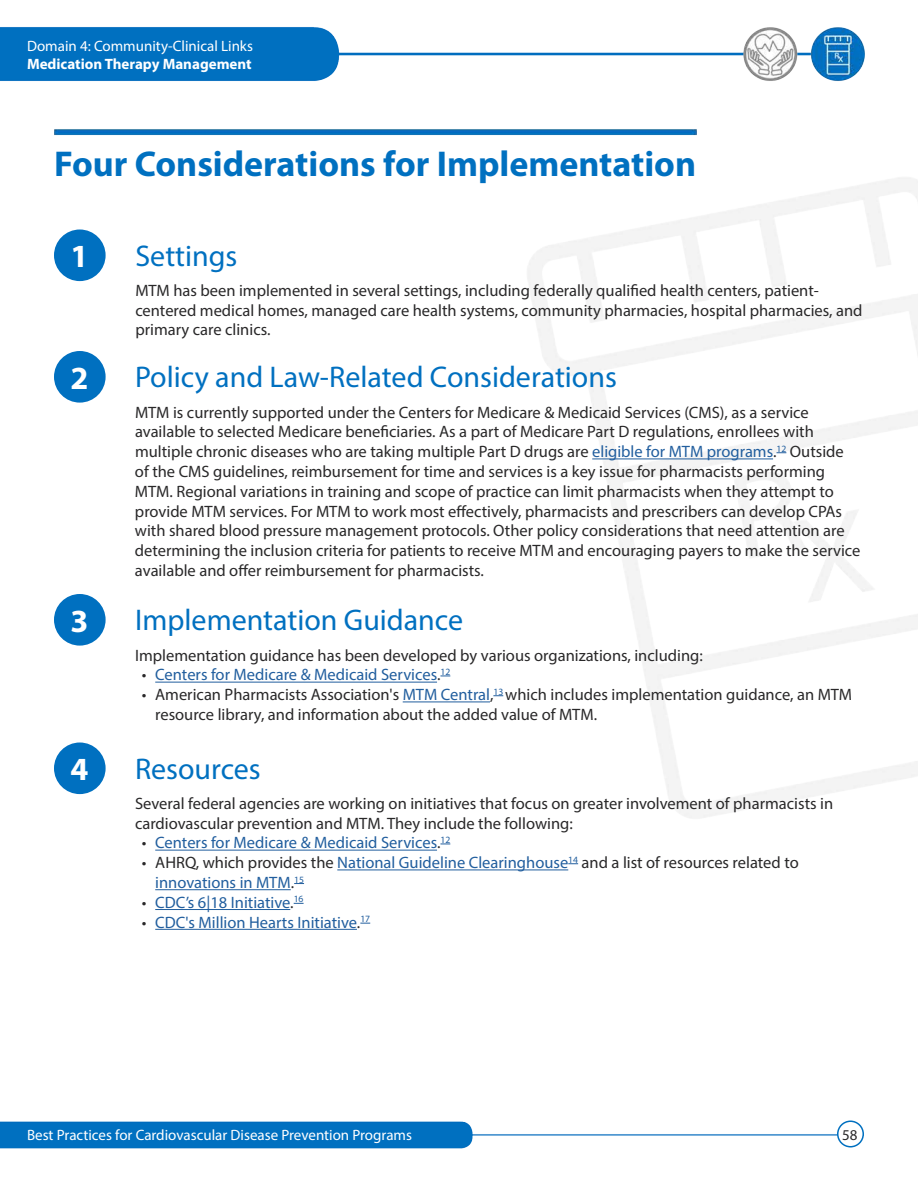
<style>
.page{position:relative;width:918px;height:1188px;background:#fff}
.page>*{position:absolute;margin:0;border:0;box-sizing:border-box;transform-origin:0 0}
.t1{font:700 36px "Myriad Pro";color:#0070c0}
.t2{font:700 32.4px "Myriad Pro";color:#fff}
.t3{font:30px "Myriad Pro";color:#0070c0}
.t4{font:16.5px/19.8px "Myriad Pro";color:#292829}
.t5{font:16.5px "Myriad Pro";color:#215e9e}
.t6{font:15px "Myriad Pro";color:#fff}
.t7{font:700 15px "Myriad Pro";color:#fff}
.t8{font:15px "Myriad Pro";color:#292829}
.s1{color:#215e9e}
.s2{color:#292829}
</style>
<div class="page">
<img style="left:0;top:27px;width:918px;height:1122px">
<hr style="left:592px;top:459px;width:181px;height:1px;background:#215e9e">
<hr style="left:155px;top:682px;width:282px;height:1px;background:#215e9e">
<hr style="left:403px;top:702px;width:87px;height:1px;background:#215e9e">
<hr style="left:155px;top:850px;width:282px;height:1px;background:#215e9e">
<hr style="left:337px;top:870px;width:231px;height:1px;background:#215e9e">
<hr style="left:155px;top:889px;width:136px;height:1px;background:#215e9e">
<hr style="left:155px;top:909px;width:135px;height:1px;background:#215e9e">
<hr style="left:155px;top:929px;width:202px;height:1px;background:#215e9e">
<div style="left:54px;top:230px;width:52px;height:51px;background:#0070c0;border-radius:50%"></div>
<div style="left:54px;top:594px;width:52px;height:52px;background:#0070c0;border-radius:50%"></div>
<div style="left:54px;top:742px;width:52px;height:52px;background:#0070c0;border-radius:50%"></div>
<div style="left:54px;top:351px;width:52px;height:52px;background:#0070c0;border-radius:50%"></div>
<p class="t6" style="left:27px;top:36px;width:227px">Domain 4: Community-Clinical Links</p>
<p class="t7" style="left:27px;top:55px;width:226px">Medication Therapy Management</p>
<h2 class="t1" style="left:54px;top:143px;width:644px">Four Considerations for Implementation</h2>
<p class="t2" style="left:71px;top:238px;width:19px">1</p>
<p class="t3" style="left:135px;top:237px;width:104px">Settings</p>
<p class="t4" style="left:135px;top:280px;width:729px">MTM has been implemented in several settings, including federally qualified health centers, patient&shy;centered medical homes, managed care health systems, community pharmacies, hospital pharmacies, and primary care clinics.</p>
<p class="t2" style="left:71px;top:360px;width:19px">2</p>
<p class="t3" style="left:135px;top:359px;width:483px">Policy and Law-Related Considerations</p>
<p class="t4" style="left:135px;top:402px;width:727px">MTM is currently supported under the Centers for Medicare &amp; Medicaid Services (CMS), as a service available to selected Medicare beneficiaries. As a part of Medicare Part D regulations, enrollees with multiple chronic diseases who are taking multiple Part D drugs are <span class="s1">eligible for MTM programs</span>.<sup>12</sup> Outside of the CMS guidelines, reimbursement for time and services is a key issue for pharmacists performing MTM. Regional variations in training and scope of practice can limit pharmacists when they attempt to provide MTM services. For MTM to work most effectively, pharmacists and prescribers can develop CPAs with shared blood pressure management protocols. Other policy considerations that need attention are determining the inclusion criteria for patients to receive MTM and encouraging payers to make the service available and offer reimbursement for pharmacists.</p>
<p class="t2" style="left:71px;top:603px;width:19px">3</p>
<p class="t3" style="left:135px;top:601px;width:330px">Implementation Guidance</p>
<p class="t4" style="left:135px;top:645px;width:569px">Implementation guidance has been developed by various organizations, including:</p>
<p class="t5" style="left:142px;top:665px;width:310px"><span class="s2">•</span> Centers for Medicare &amp; Medicaid Services<span class="s2">.</span><sup>12</sup></p>
<p class="t4" style="left:155px;top:685px;width:699px;text-indent:-13px">• American Pharmacists Association's <span class="s1">MTM Central</span>,<sup>13</sup> which includes implementation guidance, an MTM resource library, and information about the added value of MTM.</p>
<p class="t2" style="left:71px;top:751px;width:19px">4</p>
<p class="t3" style="left:135px;top:750px;width:127px">Resources</p>
<p class="t4" style="left:135px;top:793px;width:700px">Several federal agencies are working on initiatives that focus on greater involvement of pharmacists in cardiovascular prevention and MTM. They include the following:</p>
<p class="t5" style="left:142px;top:833px;width:310px"><span class="s2">•</span> Centers for Medicare &amp; Medicaid Services<span class="s2">.</span><sup>12</sup></p>
<p class="t4" style="left:155px;top:853px;width:645px;text-indent:-13px">• AHRQ, which provides the <span class="s1">National Guideline Clearinghouse</span><sup>14</sup> and a list of resources related to <span class="s1">innovations in MTM</span>.<sup>15</sup></p>
<p class="t5" style="left:142px;top:892px;width:163px"><span class="s2">•</span> CDC’s 6|18 Initiative<span class="s2">.</span><sup>16</sup></p>
<p class="t5" style="left:142px;top:912px;width:230px"><span class="s2">•</span> CDC's Million Hearts Initiative<span class="s2">.</span><sup>17</sup></p>
<p class="t6" style="left:27px;top:1125px;width:387px">Best Practices for Cardiovascular Disease Prevention Programs</p>
<p class="t8" style="left:842px;top:1125px;width:17px">58</p>
</div>
